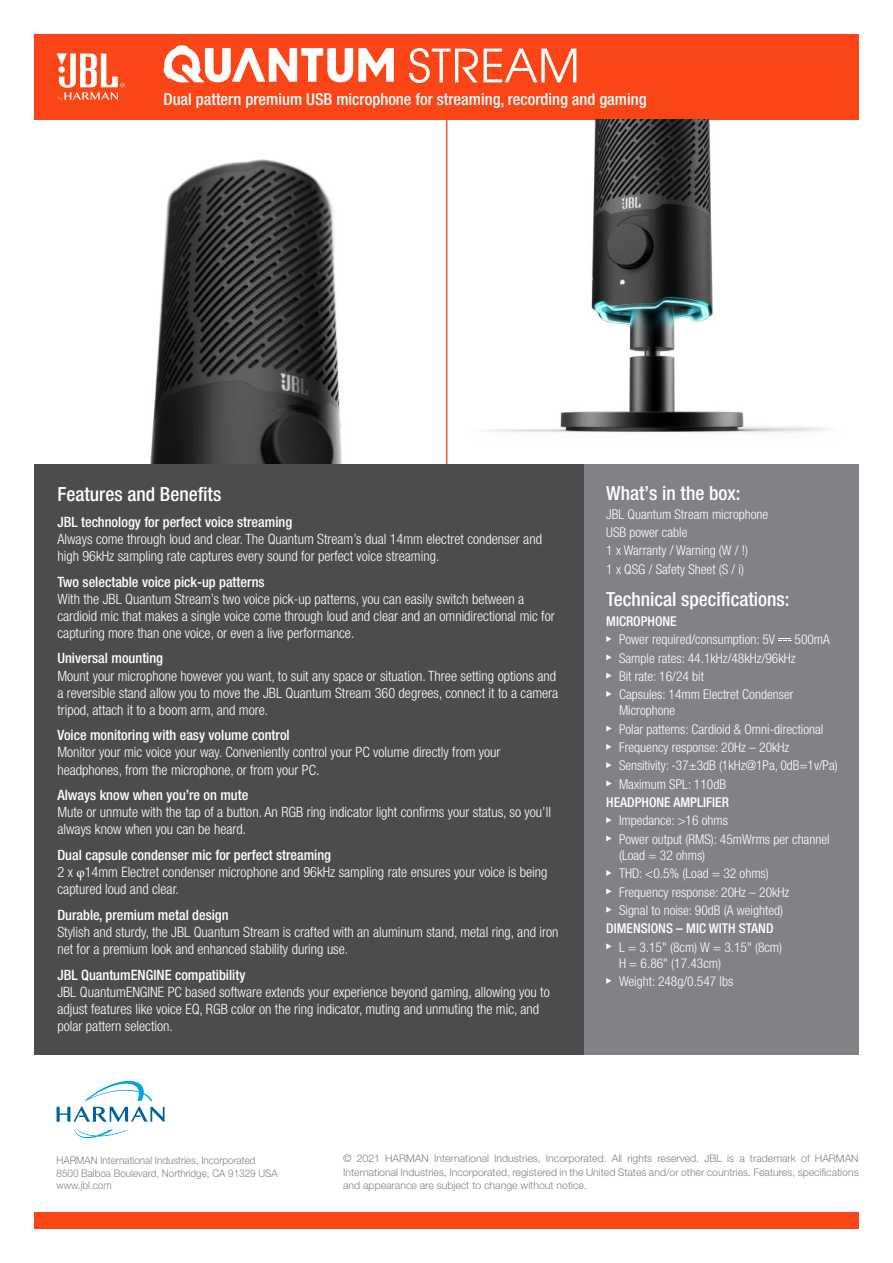
<style>
.page{position:relative;width:893px;height:1263px;background:#fff}
.page>*{position:absolute;margin:0;border:0;box-sizing:border-box;transform-origin:0 0}
.t1{font:50.7px "Avant Gard Goth EF";color:#fff}
.t2{font:500 condensed 19.5px "Helvetica Neue LT Pro";color:#fff}
.t3{font:500 condensed 16.5px "Helvetica Neue LT Pro";color:#fff}
.t4{font:300 condensed 14.25px/17.1px "Helvetica Neue LT Pro";color:#fff}
.t5{font:500 condensed 14.25px "Helvetica Neue LT Pro";color:#fff}
.t6{font:300 condensed 13.5px/18.3px "Helvetica Neue LT Pro";color:#fff}
.t7{font:500 condensed 13.5px "Helvetica Neue LT Pro";color:#fff}
.t8{font:300 10.5px/13.5px "Helvetica Neue LT Pro";color:#808285;text-align:justify}
.t9{font:300 10.5px/12.6px "Helvetica Neue LT Pro";color:#808285;scale:.94 1}
.s1{font-weight:500}
.s2{font-family:"Minion Pro";font-weight:400;font-stretch:normal}
</style>
<div class="page">
<div style="left:34px;top:34px;width:825px;height:85px;background:#fa4616"></div>
<div style="left:34px;top:1213px;width:825px;height:16px;background:#fa4616"></div>
<svg style="left:57px;top:53px;width:68px;height:48px"></svg>
<svg style="left:74px;top:1130px;width:54px;height:8px"></svg>
<svg style="left:57px;top:1080px;width:108px;height:42px"></svg>
<div style="left:584px;top:464px;width:275px;height:590px;background:#808285"></div>
<svg style="left:606px;top:636px;width:6px;height:6px"></svg>
<svg style="left:778px;top:638px;width:13px;height:3px"></svg>
<svg style="left:606px;top:654px;width:6px;height:6px"></svg>
<svg style="left:606px;top:673px;width:6px;height:6px"></svg>
<svg style="left:606px;top:691px;width:6px;height:6px"></svg>
<svg style="left:606px;top:725px;width:6px;height:6px"></svg>
<svg style="left:606px;top:744px;width:6px;height:6px"></svg>
<svg style="left:606px;top:762px;width:6px;height:6px"></svg>
<svg style="left:606px;top:780px;width:6px;height:6px"></svg>
<svg style="left:606px;top:817px;width:6px;height:6px"></svg>
<svg style="left:606px;top:835px;width:6px;height:6px"></svg>
<svg style="left:606px;top:870px;width:6px;height:6px"></svg>
<svg style="left:606px;top:888px;width:6px;height:6px"></svg>
<svg style="left:606px;top:907px;width:6px;height:6px"></svg>
<svg style="left:606px;top:943px;width:6px;height:6px"></svg>
<svg style="left:606px;top:978px;width:6px;height:6px"></svg>
<div style="left:34px;top:464px;width:550px;height:590px;background:#4b4c4d"></div>
<svg style="left:163px;top:45px;width:231px;height:37px"></svg>
<img style="left:150px;top:159px;width:192px;height:305px">
<img style="left:446px;top:119px;width:413px;height:345px">
<h1 class="t1" style="left:408px;top:36px;width:173px">STREAM</h1>
<p class="t3" style="left:163px;top:89px;width:485px">Dual pattern premium USB microphone for streaming, recording and gaming</p>
<h2 class="t2" style="left:57px;top:483px;width:165px">Features and Benefits</h2>
<p class="t5" style="left:57px;top:513px;width:236px">JBL technology for perfect voice streaming</p>
<p class="t4" style="left:57px;top:530px;width:486px">Always come through loud and clear. The Quantum Stream’s dual 14mm electret condenser and high 96kHz sampling rate captures every sound for perfect voice streaming.</p>
<p class="t5" style="left:57px;top:573px;width:209px">Two selectable voice pick-up patterns</p>
<p class="t4" style="left:57px;top:590px;width:499px">With the JBL Quantum Stream’s two voice pick-up patterns, you can easily switch between a cardioid mic that makes a single voice come through loud and clear and an omnidirectional mic for capturing more than one voice, or even a live performance.</p>
<p class="t5" style="left:57px;top:650px;width:107px">Universal mounting</p>
<p class="t4" style="left:57px;top:667px;width:502px">Mount your microphone however you want, to suit any space or situation. Three setting options and a reversible stand allow you to move the JBL Quantum Stream 360 degrees, connect it to a camera tripod, attach it to a boom arm, and more.</p>
<p class="t5" style="left:57px;top:727px;width:234px">Voice monitoring with easy volume control</p>
<p class="t4" style="left:57px;top:744px;width:445px">Monitor your mic voice your way. Conveniently control your PC volume directly from your headphones, from the microphone, or from your PC.</p>
<p class="t5" style="left:57px;top:787px;width:192px">Always know when you’re on mute</p>
<p class="t4" style="left:57px;top:803px;width:495px">Mute or unmute with the tap of a button. An RGB ring indicator light confirms your status, so you’ll always know when you can be heard.</p>
<p class="t4" style="left:57px;top:846px;width:492px"><span class="s1">Dual capsule condenser mic for perfect streaming<br></span>2 x <span class="s2">φ</span>14mm Electret condenser microphone and 96kHz sampling rate ensures your voice is being captured loud and clear.</p>
<p class="t5" style="left:57px;top:906px;width:173px">Durable, premium metal design</p>
<p class="t4" style="left:57px;top:923px;width:502px">Stylish and sturdy, the JBL Quantum Stream is crafted with an aluminum stand, metal ring, and iron net for a premium look and enhanced stability during use.</p>
<p class="t5" style="left:57px;top:966px;width:190px">JBL QuantumENGINE compatibility</p>
<p class="t4" style="left:57px;top:983px;width:494px">JBL QuantumENGINE PC based software extends your experience beyond gaming, allowing you to adjust features like voice EQ, RGB color on the ring indicator, muting and unmuting the mic, and polar pattern selection.</p>
<h2 class="t2" style="left:606px;top:482px;width:136px">What’s in the box:</h2>
<p class="t6" style="left:606px;top:505px;width:163px">JBL Quantum Stream microphone<br>USB power cable<br>1 x Warranty / Warning (W / !)<br>1 x QSG / Safety Sheet (S / i)</p>
<h2 class="t2" style="left:606px;top:587px;width:185px">Technical specifications:</h2>
<p class="t7" style="left:606px;top:613px;width:72px">MICROPHONE</p>
<p class="t6" style="left:619px;top:630px;width:158px">Power required/consumption: 5V</p>
<p class="t6" style="left:619px;top:630px;width:212px;text-indent:175px">500mA<br>Sample rates: 44.1kHz/48kHz/96kHz<br>Bit rate: 16/24 bit<br>Capsules: 14mm Electret Condenser</p>
<p class="t6" style="left:619px;top:701px;width:220px">Microphone<br>Polar patterns: Cardioid &amp; Omni-directional<br>Frequency response: 20Hz – 20kHz<br>Sensitivity: -37±3dB (1kHz@1Pa, 0dB=1v/Pa)<br>Maximum SPL: 110dB</p>
<p class="t7" style="left:606px;top:794px;width:124px">HEADPHONE AMPLIFIER</p>
<p class="t6" style="left:619px;top:811px;width:212px">Impedance: &gt;16 ohms<br>Power output (RMS): 45mWrms per channel</p>
<p class="t6" style="left:619px;top:846px;width:172px">(Load = 32 ohms)<br>THD: &lt;0.5% (Load = 32 ohms)<br>Frequency response: 20Hz – 20kHz<br>Signal to noise: 90dB (A weighted)</p>
<p class="t7" style="left:606px;top:920px;width:169px">DIMENSIONS – MIC WITH STAND</p>
<p class="t6" style="left:619px;top:939px;width:165px;line-height:16.2px">L = 3.15" (8cm) W = 3.15" (8cm)<br>H = 6.86" (17.43cm)</p>
<p class="t6" style="left:619px;top:972px;width:116px">Weight: 248g/0.547 lbs</p>
<p class="t9" style="left:57px;top:1154px;width:237px">HARMAN International Industries, Incorporated<br>8500 Balboa Boulevard, Northridge, CA 91329 USA www.jbl.com</p>
<p class="t8" style="left:343px;top:1151px;width:517px">© 2021 HARMAN International Industries, Incorporated. All rights reserved. JBL is a trademark of HARMAN International Industries, Incorporated, registered in the United States and/or other countries. Features, specifications and appearance are subject to change without notice.</p>
</div>
